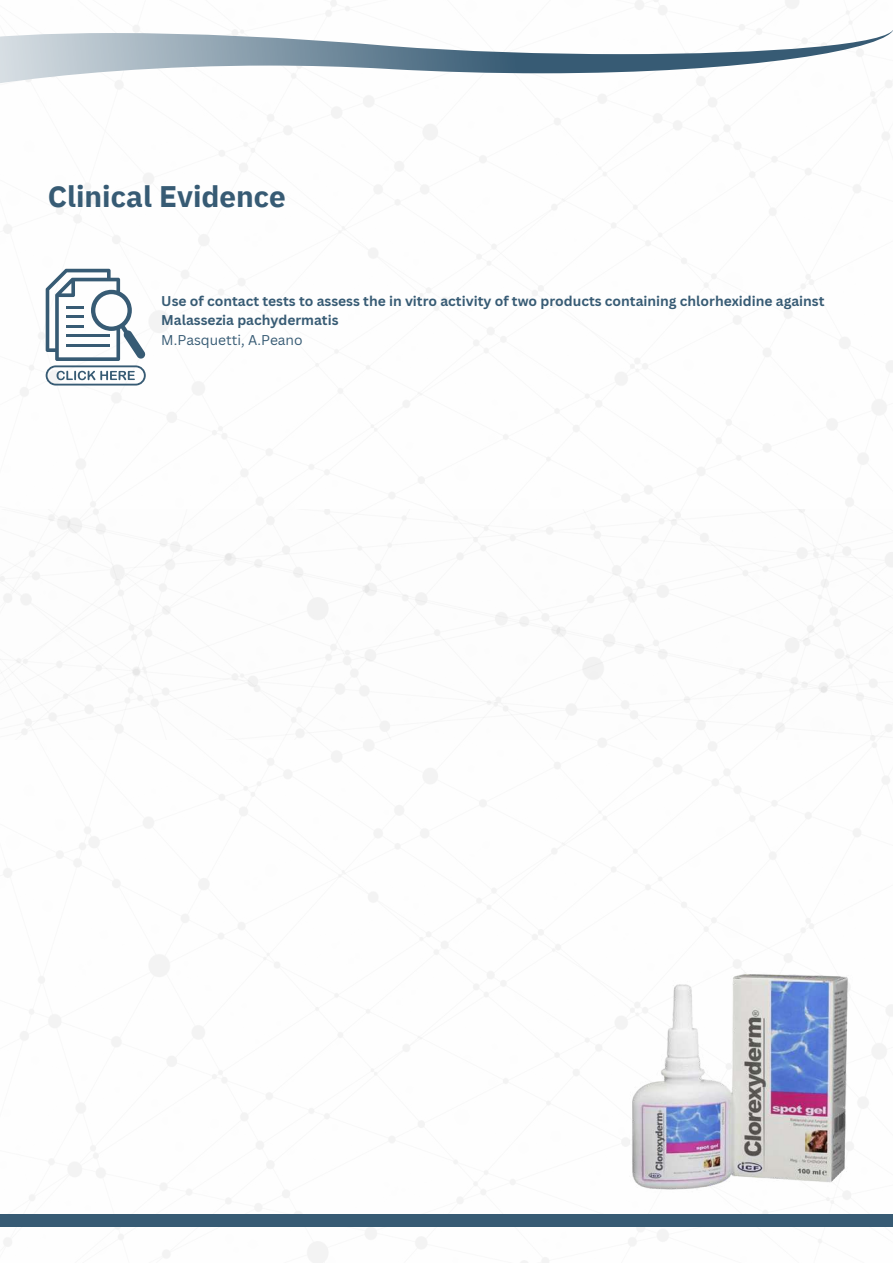
<style>
.page{position:relative;width:893px;height:1264px;background:#fff}
.page>*{position:absolute;margin:0;border:0;box-sizing:border-box;transform-origin:0 0}
.t1{font:700 29.7px "IBM Plex Sans";color:#375b74}
.t2{font:700 13.8px/19px "Canva Sans";color:#375b74}
.t3{font:13.8px "Canva Sans";color:#375b74}
</style>
<div class="page">
<svg style="left:0;top:28px;width:892px;height:95px"></svg>
<svg style="left:46px;top:269px;width:100px;height:116px"></svg>
<div style="left:0;top:1214px;width:446px;height:13px;background:#375b74"></div>
<div style="left:446px;top:1214px;width:446px;height:13px;background:#375b74"></div>
<img style="left:624px;top:964px;width:232px;height:232px">
<h1 class="t1" style="left:48px;top:176px;width:239px">Clinical Evidence</h1>
<p class="t2" style="left:161px;top:291px;width:664px">Use of contact tests to assess the in vitro activity of two products containing chlorhexidine against<br>Malassezia pachydermatis</p>
<p class="t3" style="left:161px;top:330px;width:143px">M.Pasquetti, A.Peano</p>
</div>
